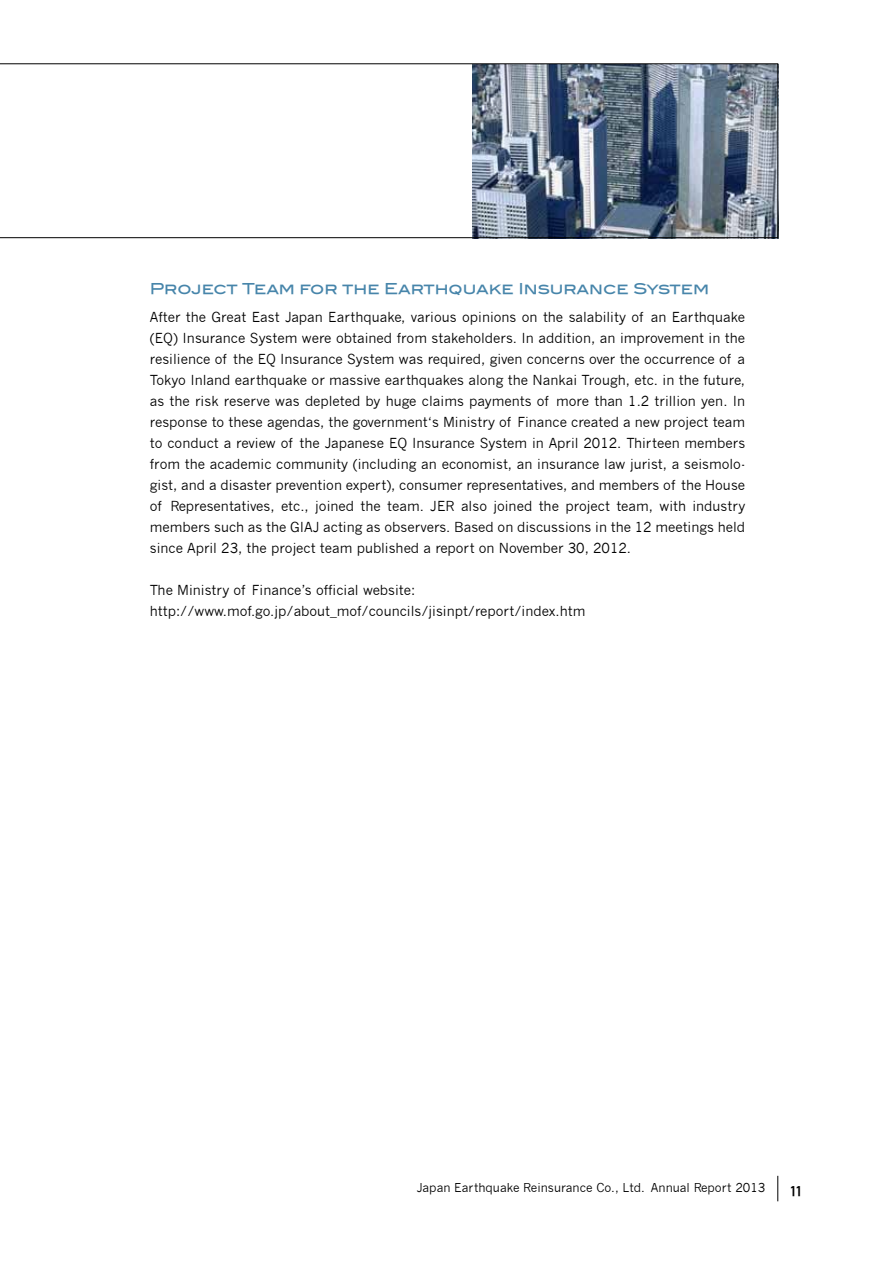
<style>
.page{position:relative;width:893px;height:1263px;background:#fff}
.page>*{position:absolute;margin:0;border:0;box-sizing:border-box;transform-origin:0 0}
.t1{font:15px "Blair Md ITCTT Medium";color:#4785aa}
.t2{font:13.5px/21px "News Gothic";color:#000;text-align:justify}
.t3{font:13.5px "Blair Md ITCTT Medium";color:#000}
.t4{font:12px "News Gothic";color:#000}
</style>
<div class="page">
<svg style="left:777px;top:1176px;width:1px;height:25px"></svg>
<svg style="left:0;top:63px;width:778px;height:175px"></svg>
<p class="t1" style="left:150px;top:280px;width:561px">Project Team for the Earthquake I nsurance System</p>
<p class="t2" style="left:150px;top:306px;width:597px">After the Great East Japan Earthquake, various opinions on the salability of an Earthquake (EQ) Insurance System were obtained from stakeholders. In addition, an improvement in the resilience of the EQ Insurance System was required, given concerns over the occurrence of a Tokyo Inland earthquake or massive earthquakes along the Nankai Trough, etc. in the future, as the risk reserve was depleted by huge claims payments of more than 1.2 trillion yen. In response to these agendas, the government‘s Ministry of Finance created a new project team to conduct a review of the Japanese EQ Insurance System in April 2012. Thirteen members from the academic community (including an economist, an insurance law jurist, a seismolo&shy;gist, and a disaster prevention expert), consumer representatives, and members of the House of Representatives, etc., joined the team. JER also joined the project team, with industry members such as the GIAJ acting as observers. Based on discussions in the 12 meetings held since April 23, the project team published a report on November 30, 2012.</p>
<p class="t2" style="left:150px;top:579px;width:437px">The Ministry of Finance’s official website: http://www.mof.go.jp/about_mof/councils/jisinpt/report/index.htm</p>
<p class="t4" style="left:417px;top:1181px;width:350px">Japan Earthquake Reinsurance Co., Ltd. Annual Report 2013</p>
<p class="t3" style="left:791px;top:1183px;width:12px">11</p>
</div>
